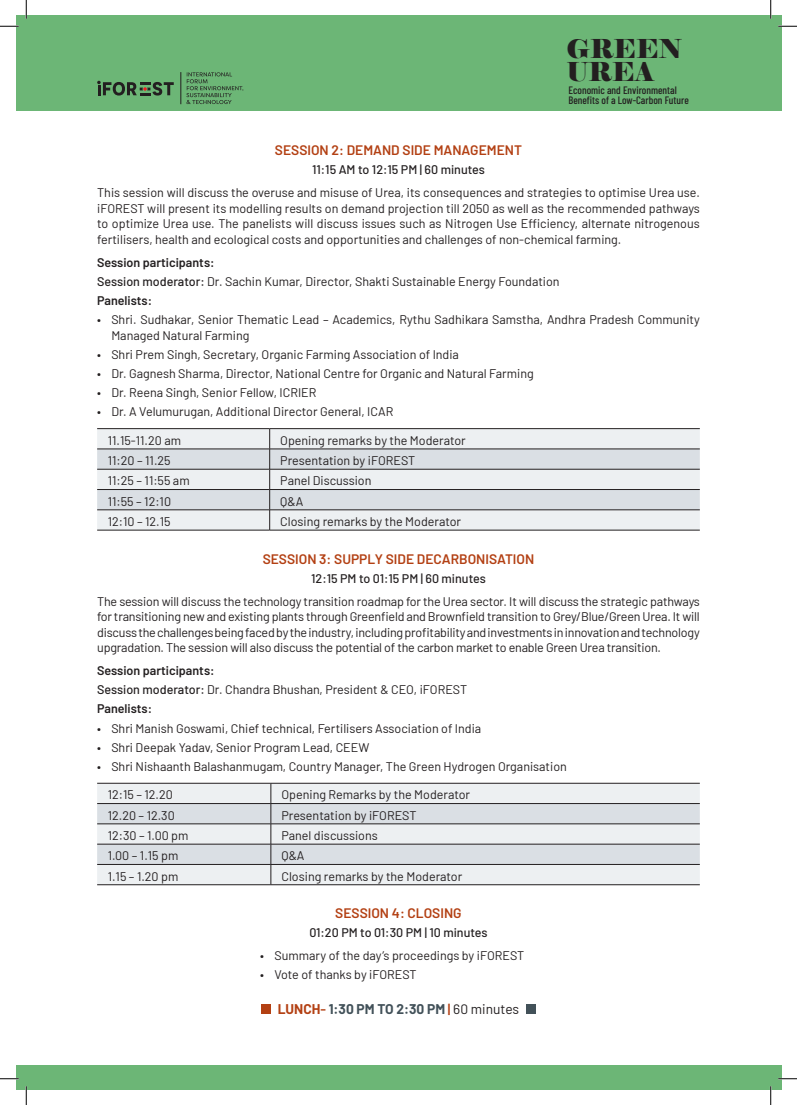
<style>
.page{position:relative;width:797px;height:1105px;background:#fff}
.page>*{position:absolute;margin:0;border:0;box-sizing:border-box;transform-origin:0 0}
.t1{font:25.88px/23px "Elephant";color:#231f20}
.t2{font:600 13.75px "Barlow";color:#b34013}
.t3{font:700 13.75px "Barlow";color:#425159}
.t4{font:12.5px/15.6px "Barlow";color:#231f20}
.t5{font:500 12.5px "Barlow";color:#231f20}
.t6{font:500 10.75px/10.8px "Barlow Condensed";color:#231f20}
.s1{font-weight:600}
.s2{font-weight:500}
.s3{color:#b34013}
.s4{font-weight:600;color:#b34013}
.s5{font-weight:400;color:#231f20}
</style>
<div class="page">
<div style="left:16px;top:1065px;width:765px;height:24px;background:#6cb676"></div>
<div style="left:16px;top:16px;width:765px;height:95px;background:#6cb676"></div>
<svg style="left:97px;top:429px;width:602px;height:101px;background:#e7eaec"></svg>
<svg style="left:97px;top:450px;width:602px;height:60px;background:#dde1e5"></svg>
<hr style="left:97px;top:428px;width:173px;height:1px;background:#231f20">
<hr style="left:270px;top:428px;width:429px;height:1px;background:#231f20">
<hr style="left:97px;top:449px;width:173px;height:1px;background:#231f20">
<hr style="left:270px;top:449px;width:429px;height:1px;background:#231f20">
<hr style="left:97px;top:469px;width:173px;height:1px;background:#231f20">
<hr style="left:270px;top:469px;width:429px;height:1px;background:#231f20">
<hr style="left:97px;top:489px;width:173px;height:1px;background:#231f20">
<hr style="left:270px;top:489px;width:429px;height:1px;background:#231f20">
<hr style="left:97px;top:510px;width:173px;height:1px;background:#231f20">
<hr style="left:270px;top:510px;width:429px;height:1px;background:#231f20">
<svg style="left:269px;top:429px;width:1px;height:101px"></svg>
<hr style="left:97px;top:530px;width:173px;height:1px;background:#231f20">
<hr style="left:270px;top:530px;width:429px;height:1px;background:#231f20">
<div style="left:97px;top:784px;width:602px;height:100px;background:#edf0f2"></div>
<svg style="left:97px;top:804px;width:602px;height:60px;background:#dce0e4"></svg>
<hr style="left:97px;top:783px;width:174px;height:1px;background:#231f20">
<hr style="left:271px;top:783px;width:428px;height:1px;background:#231f20">
<hr style="left:97px;top:803px;width:174px;height:1px;background:#231f20">
<hr style="left:271px;top:803px;width:428px;height:1px;background:#231f20">
<hr style="left:97px;top:824px;width:174px;height:1px;background:#231f20">
<hr style="left:271px;top:824px;width:428px;height:1px;background:#231f20">
<hr style="left:97px;top:844px;width:174px;height:1px;background:#231f20">
<hr style="left:271px;top:844px;width:428px;height:1px;background:#231f20">
<hr style="left:97px;top:864px;width:174px;height:1px;background:#231f20">
<hr style="left:271px;top:864px;width:428px;height:1px;background:#231f20">
<svg style="left:271px;top:783px;width:1px;height:101px"></svg>
<hr style="left:97px;top:884px;width:174px;height:1px;background:#231f20">
<hr style="left:271px;top:884px;width:428px;height:1px;background:#231f20">
<svg style="left:97px;top:81px;width:77px;height:15px"></svg>
<svg style="left:186px;top:72px;width:57px;height:32px"></svg>
<hr style="left:181px;top:72px;width:1px;height:32px;background:#231f20">
<div style="left:526px;top:1004px;width:9px;height:10px;background:#425159"></div>
<div style="left:261px;top:1004px;width:10px;height:10px;background:#b34013"></div>
<svg style="left:0;top:25px;width:19px;height:2px"></svg>
<svg style="left:778px;top:25px;width:19px;height:2px"></svg>
<svg style="left:0;top:1078px;width:19px;height:1px"></svg>
<svg style="left:778px;top:1078px;width:19px;height:1px"></svg>
<svg style="left:25px;top:0;width:2px;height:19px"></svg>
<svg style="left:25px;top:1086px;width:2px;height:19px"></svg>
<svg style="left:770px;top:0;width:1px;height:19px"></svg>
<svg style="left:770px;top:1086px;width:1px;height:19px"></svg>
<h1 class="t1" style="left:566px;top:37px;width:117px">GREEN<br>UREA</h1>
<p class="t6" style="left:568px;top:83px;width:122px">Economic and Environmental<br>Benefits of a Low-Carbon Future</p>
<p class="t2" style="left:275px;top:140px;width:248px">SESSION 2: DEMAND SIDE MANAGEMENT</p>
<p class="t5" style="left:312px;top:161px;width:174px">11:15 AM to 12:15 PM | 60 minutes</p>
<p class="t4" style="left:97px;top:184px;width:604px;text-align:justify">This session will discuss the overuse and misuse of Urea, its consequences and strategies to optimise Urea use. iFOREST will present its modelling results on demand projection till 2050 as well as the recommended pathways to optimize Urea use. The panelists will discuss issues such as Nitrogen Use Efficiency, alternate nitrogenous fertilisers, health and ecological costs and opportunities and challenges of non-chemical farming.</p>
<p class="t4" style="left:97px;top:251px;width:464px;line-height:19.1px"><span class="s1">Session participants:<br></span><span class="s2">Session moderator:</span> Dr. Sachin Kumar, Director, Shakti Sustainable Energy Foundation<br><span class="s1">Panelists:</span></p>
<p class="t4" style="left:111px;top:311px;width:590px;text-indent:-14px">• Shri. Sudhakar, Senior Thematic Lead – Academics, Rythu Sadhikara Samstha, Andhra Pradesh Community<br>Managed Natural Farming</p>
<p class="t4" style="left:97px;top:346px;width:363px">• Shri Prem Singh, Secretary, Organic Farming Association of India</p>
<p class="t4" style="left:97px;top:365px;width:438px">• Dr. Gagnesh Sharma, Director, National Centre for Organic and Natural Farming</p>
<p class="t4" style="left:97px;top:384px;width:221px">• Dr. Reena Singh, Senior Fellow, ICRIER</p>
<p class="t4" style="left:97px;top:403px;width:298px">• Dr. A Velumurugan, Additional Director General, ICAR</p>
<p class="t4" style="left:108px;top:431px;width:75px">11.15-11.20 am</p>
<p class="t4" style="left:280px;top:431px;width:187px">Opening remarks by the Moderator</p>
<p class="t4" style="left:108px;top:452px;width:64px">11:20 – 11.25</p>
<p class="t4" style="left:280px;top:452px;width:136px">Presentation by iFOREST</p>
<p class="t4" style="left:108px;top:472px;width:83px">11:25 – 11:55 am</p>
<p class="t4" style="left:280px;top:472px;width:93px">Panel Discussion</p>
<p class="t4" style="left:108px;top:492px;width:65px">11:55 – 12:10</p>
<p class="t4" style="left:280px;top:492px;width:25px">Q&amp;A</p>
<p class="t4" style="left:108px;top:513px;width:64px">12:10 – 12.15</p>
<p class="t4" style="left:280px;top:513px;width:182px">Closing remarks by the Moderator</p>
<p class="t2" style="left:263px;top:549px;width:273px">SESSION 3: SUPPLY SIDE DECARBONISATION</p>
<p class="t5" style="left:311px;top:569px;width:176px">12:15 PM to 01:15 PM | 60 minutes</p>
<p class="t4" style="left:97px;top:592px;width:604px;text-align:justify">The session will discuss the technology transition roadmap for the Urea sector. It will discuss the strategic pathways for transitioning new and existing plants through Greenfield and Brownfield transition to Grey/Blue/Green Urea. It will discuss the challenges being faced by the industry, including profitability and investments in innovation and technology upgradation. The session will also discuss the potential of the carbon market to enable Green Urea transition.</p>
<p class="t4" style="left:97px;top:660px;width:371px;line-height:19.1px"><span class="s1">Session participants:<br></span><span class="s2">Session moderator:</span> Dr. Chandra Bhushan, President &amp; CEO, iFOREST<br><span class="s1">Panelists:</span></p>
<p class="t4" style="left:97px;top:719px;width:385px">• Shri Manish Goswami, Chief technical, Fertilisers Association of India</p>
<p class="t4" style="left:97px;top:738px;width:274px">• Shri Deepak Yadav, Senior Program Lead, CEEW</p>
<p class="t4" style="left:97px;top:758px;width:471px">• Shri Nishaanth Balashanmugam, Country Manager, The Green Hydrogen Organisation</p>
<p class="t4" style="left:108px;top:786px;width:67px">12:15 – 12.20</p>
<p class="t4" style="left:281px;top:786px;width:190px">Opening Remarks by the Moderator</p>
<p class="t4" style="left:108px;top:806px;width:68px">12.20 – 12.30</p>
<p class="t4" style="left:281px;top:806px;width:136px">Presentation by iFOREST</p>
<p class="t4" style="left:108px;top:827px;width:82px">12:30 – 1.00 pm</p>
<p class="t4" style="left:281px;top:827px;width:98px">Panel discussions</p>
<p class="t4" style="left:108px;top:847px;width:72px">1.00 – 1.15 pm</p>
<p class="t4" style="left:281px;top:847px;width:25px">Q&amp;A</p>
<p class="t4" style="left:108px;top:867px;width:72px">1.15 – 1.20 pm</p>
<p class="t4" style="left:281px;top:867px;width:182px">Closing remarks by the Moderator</p>
<p class="t2" style="left:335px;top:903px;width:128px">SESSION 4: CLOSING</p>
<p class="t5" style="left:309px;top:924px;width:180px">01:20 PM to 01:30 PM | 10 minutes</p>
<p class="t4" style="left:260px;top:947px;width:265px">• Summary of the day’s proceedings by iFOREST</p>
<p class="t4" style="left:260px;top:966px;width:158px">• Vote of thanks by iFOREST</p>
<p class="t3" style="left:278px;top:999px;width:243px"><span class="s3">LUNCH</span><span class="s4">-</span> 1:30 PM TO 2:30 PM <span class="s4">|</span> <span class="s5">60 minutes</span></p>
</div>
